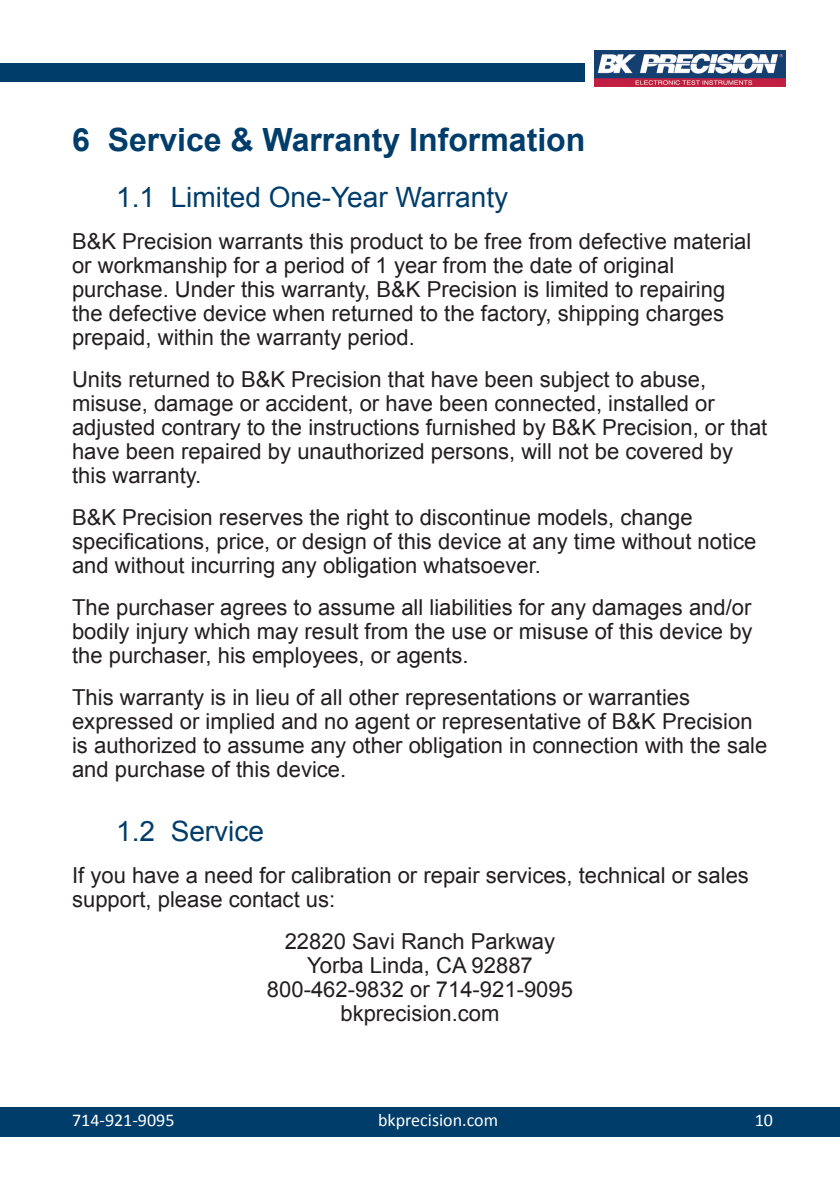
<style>
.page{position:relative;width:840px;height:1191px;background:#fff}
.page>*{position:absolute;margin:0;border:0;box-sizing:border-box;transform-origin:0 0}
.t1{font:700 32px "Arial";color:#003d6a}
.t2{font:28px "Arial";color:#003d6a}
.t3{font:22px/24px "Arial";color:#231f20}
.t4{font:18px "Calibri";color:#fff}
</style>
<div class="page">
<div style="left:0;top:1106px;width:839px;height:30px;background:#003d6a"></div>
<div style="left:0;top:63px;width:584px;height:18px;background:#003d6a"></div>
<img style="left:594px;top:51px;width:190px;height:36px">
<h1 class="t1" style="left:72px;top:118px;width:514px">6 Service &amp; Warranty Information</h1>
<p class="t2" style="left:116px;top:178px;width:393px">1.1 Limited One-Year Warranty</p>
<p class="t3" style="left:72px;top:229px;width:680px">B&amp;K Precision warrants this product to be free from defective material or workmanship for a period of 1 year from the date of original purchase. Under this warranty, B&amp;K Precision is limited to repairing the defective device when returned to the factory, shipping charges prepaid, within the warranty period.</p>
<p class="t3" style="left:72px;top:367px;width:696px">Units returned to B&amp;K Precision that have been subject to abuse, misuse, damage or accident, or have been connected, installed or adjusted contrary to the instructions furnished by B&amp;K Precision, or that have been repaired by unauthorized persons, will not be covered by this warranty.</p>
<p class="t3" style="left:72px;top:505px;width:685px">B&amp;K Precision reserves the right to discontinue models, change specifications, price, or design of this device at any time without notice and without incurring any obligation whatsoever.</p>
<p class="t3" style="left:72px;top:595px;width:681px;text-align:justify">The purchaser agrees to assume all liabilities for any damages and/or bodily injury which may result from the use or misuse of this device by the purchaser, his employees, or agents.</p>
<p class="t3" style="left:72px;top:685px;width:696px">This warranty is in lieu of all other representations or warranties expressed or implied and no agent or representative of B&amp;K Precision is authorized to assume any other obligation in connection with the sale and purchase of this device.</p>
<p class="t2" style="left:116px;top:812px;width:149px">1.2 Service</p>
<p class="t3" style="left:72px;top:863px;width:678px">If you have a need for calibration or repair services, technical or sales support, please contact us:</p>
<p class="t3" style="left:267px;top:929px;width:307px;text-align:center">22820 Savi Ranch Parkway<br>Yorba Linda, CA 92887<br>800-462-9832 or 714-921-9095 bkprecision.com</p>
<p class="t4" style="left:72px;top:1108px;width:104px">714-921-9095</p>
<p class="t4" style="left:378px;top:1108px;width:121px">bkprecision.com</p>
<p class="t4" style="left:754px;top:1108px;width:20px">10</p>
</div>
